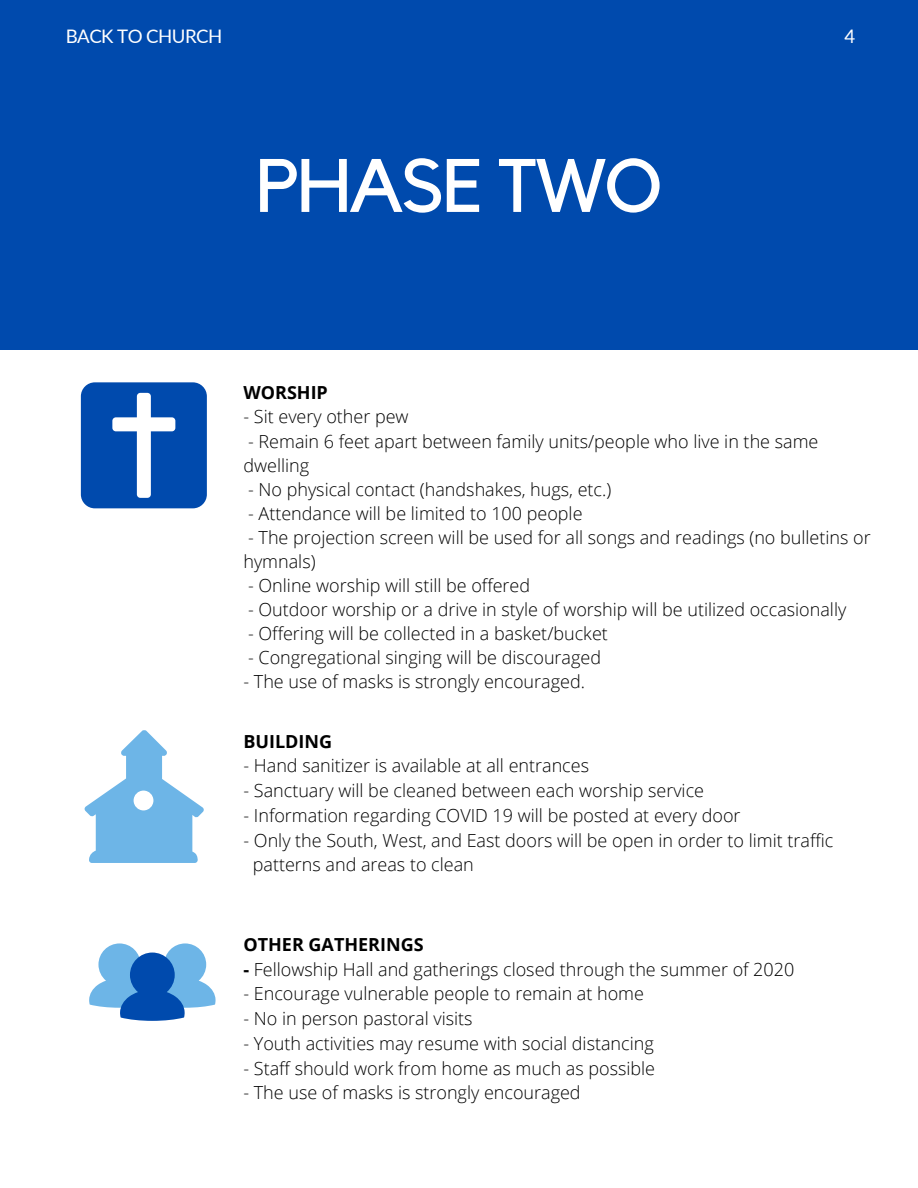
<style>
.page{position:relative;width:918px;height:1188px;background:#fff}
.page>*{position:absolute;margin:0;border:0;box-sizing:border-box;transform-origin:0 0}
.t1{font:74.7px "Kollektif";letter-spacing:-.03em;color:#fff}
.t2{font:18.6px "Lato";letter-spacing:-.03em;color:#fff}
.t3{font:300 18px/24px "Open Sans";color:#000}
.t4{font:700 18px "Open Sans";color:#000}
.s1{font-weight:700}
</style>
<div class="page">
<div style="left:0;top:0;width:918px;height:349px;background:#004aad"></div>
<svg style="left:85px;top:730px;width:119px;height:133px"></svg>
<div style="left:81px;top:382px;width:126px;height:126px;background:#004aad;border-radius:14px"></div>
<svg style="left:112px;top:393px;width:63px;height:105px"></svg>
<svg style="left:89px;top:943px;width:127px;height:78px"></svg>
<p class="t2" style="left:66px;top:25px;width:158px">BACK TO CHURCH</p>
<p class="t2" style="left:844px;top:25px;width:12px">4</p>
<h1 class="t1" style="left:256px;top:152px;width:407px">PHASE TWO</h1>
<p class="t4" style="left:243px;top:380px;width:86px">WORSHIP</p>
<p class="t3" style="left:243px;top:405px;width:167px">- Sit every other pew</p>
<p class="t3" style="left:243px;top:429px;width:576px">- Remain 6 feet apart between family units/people who live in the same dwelling</p>
<p class="t3" style="left:248px;top:477px;width:365px">- No physical contact (handshakes, hugs, etc.)</p>
<p class="t3" style="left:248px;top:501px;width:336px">- Attendance will be limited to 100 people</p>
<p class="t3" style="left:243px;top:525px;width:629px">- The projection screen will be used for all songs and readings (no bulletins or hymnals)</p>
<p class="t3" style="left:248px;top:573px;width:284px">- Online worship will still be offered</p>
<p class="t3" style="left:248px;top:597px;width:600px">- Outdoor worship or a drive in style of worship will be utilized occasionally</p>
<p class="t3" style="left:248px;top:621px;width:361px">- Offering will be collected in a basket/bucket</p>
<p class="t3" style="left:248px;top:645px;width:354px">- Congregational singing will be discouraged</p>
<p class="t3" style="left:243px;top:669px;width:343px">- The use of masks is strongly encouraged.</p>
<p class="t4" style="left:243px;top:728px;width:90px">BUILDING</p>
<p class="t3" style="left:243px;top:753px;width:347px">- Hand sanitizer is available at all entrances</p>
<p class="t3" style="left:243px;top:778px;width:462px">- Sanctuary will be cleaned between each worship service</p>
<p class="t3" style="left:243px;top:803px;width:499px">- Information regarding COVID 19 will be posted at every door</p>
<p class="t3" style="left:253px;top:827px;width:582px;line-height:24.8px;text-indent:-9px">- Only the South, West, and East doors will be open in order to limit traffic patterns and areas to clean</p>
<p class="t4" style="left:243px;top:932px;width:182px">OTHER GATHERINGS</p>
<p class="t3" style="left:243px;top:957px;width:552px"><span class="s1">-</span> Fellowship Hall and gatherings closed through the summer of 2020</p>
<p class="t3" style="left:243px;top:981px;width:402px">- Encourage vulnerable people to remain at home</p>
<p class="t3" style="left:243px;top:1006px;width:231px">- No in person pastoral visits</p>
<p class="t3" style="left:243px;top:1031px;width:412px">- Youth activities may resume with social distancing</p>
<p class="t3" style="left:243px;top:1056px;width:413px">- Staff should work from home as much as possible</p>
<p class="t3" style="left:243px;top:1080px;width:339px">- The use of masks is strongly encouraged</p>
</div>
